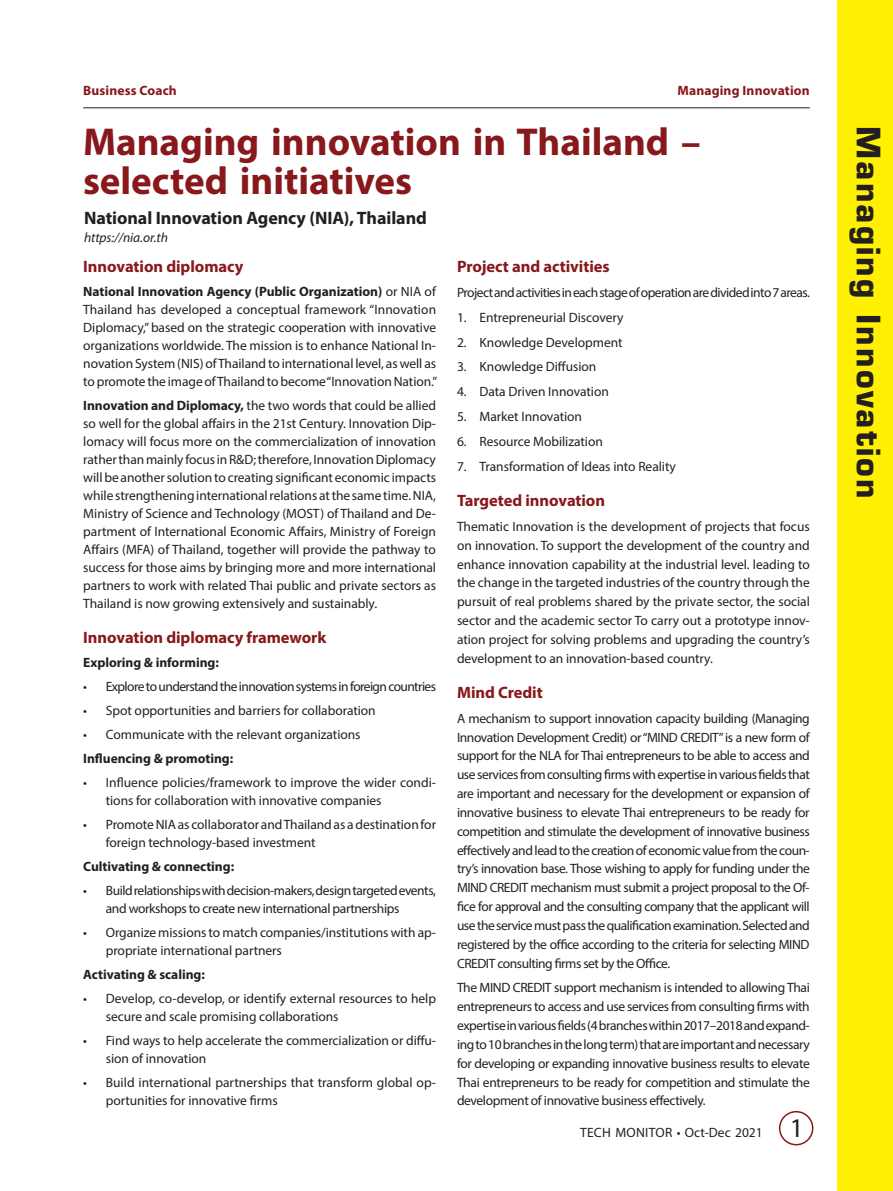
<style>
.page{position:relative;width:893px;height:1191px;background:#fff}
.page>*{position:absolute;margin:0;border:0;box-sizing:border-box;transform-origin:0 0}
.BC_HD{font:700 39px/39px "Myriad Pro";color:#88181b}
.t1{font:700 31.5px "Eurostile";letter-spacing:.07em;color:#231f20}
.BC_HD1{font:700 18px "Myriad Pro";letter-spacing:-.005em;color:#231f20}
.t2{font:700 16.5px "Myriad Pro";letter-spacing:-.005em;color:#88181b}
.TS_BT_p4{font:13.5px/18.8px "Myriad Pro";letter-spacing:-.005em;color:#231f20}
.TS_BT_p4-2{font:13.5px/18px "Myriad Pro";letter-spacing:-.03em;color:#231f20}
.TS_BT_p4-3{font:700 13.5px "Myriad Pro";letter-spacing:-.005em;color:#231f20}
.TS_BT_p4-4{font:13.5px "Myriad Pro";letter-spacing:-.04em;color:#231f20}
.TS_BT_p4-5{font:13.5px "Myriad Pro";letter-spacing:-.045em;color:#231f20}
.t3{font:700 13.5px "Myriad Pro";letter-spacing:.01em;color:#88181b}
.TS_BT_p4-6{font:13.5px "Myriad Pro";letter-spacing:.015em;color:#231f20}
.TS_BT_p4-7{font:italic 13.5px "Myriad Pro";letter-spacing:-.005em;color:#231f20}
.s1{font-weight:700}
.s2{font-size:27px}
</style>
<div class="page">
<div style="left:778px;top:1111px;width:35px;height:34px;border:2px solid #88181b;border-radius:50%"></div>
<div style="left:837px;top:0;width:55px;height:1191px;background:#fff101"></div>
<hr style="left:83px;top:107px;width:726px;height:1px;background:#231f20">
<p class="t3" style="left:83px;top:81px;width:95px">Business Coach</p>
<p class="t3" style="left:677px;top:81px;width:134px">Managing Innovation</p>
<p class="BC_HD" style="left:83px;top:121px;width:619px">Managing innovation in Thailand – selected initiatives</p>
<p class="BC_HD1" style="left:84px;top:206px;width:344px">National Innovation Agency (NIA), Thailand</p>
<p class="TS_BT_p4-7" style="left:84px;top:230px;width:85px">https://nia.or.th</p>
<h1 class="t2" style="left:83px;top:256px;width:162px">Innovation diplomacy</h1>
<p class="TS_BT_p4" style="left:83px;top:282px;width:355px;line-height:18px;text-align:justify"><span class="s1">National Innovation Agency (Public Organization)</span> or NIA of Thailand has developed a conceptual framework “Innovation Diplomacy,” based on the strategic cooperation with innovative organizations worldwide. The mission is to enhance National In&shy;novation System (NIS) of Thailand to international level, as well as to promote the image of Thailand to become “Innovation Nation.”</p>
<p class="TS_BT_p4" style="left:83px;top:396px;width:354px;line-height:18px;text-align:justify"><span class="s1">Innovation and Diplomacy,</span> the two words that could be allied so well for the global affairs in the 21st Century. Innovation Dip&shy;lomacy will focus more on the commercialization of innovation rather than mainly focus in R&amp;D; therefore, Innovation Diplomacy will be another solution to creating significant economic impacts while strengthening international relations at the same time. NIA, Ministry of Science and Technology (MOST) of Thailand and De&shy;partment of International Economic Affairs, Ministry of Foreign Affairs (MFA) of Thailand, together will provide the pathway to success for those aims by bringing more and more international partners to work with related Thai public and private sectors as Thailand is now growing extensively and sustainably.</p>
<h1 class="t2" style="left:83px;top:626px;width:244px">Innovation diplomacy framework</h1>
<p class="TS_BT_p4-3" style="left:83px;top:653px;width:137px">Exploring &amp; informing:</p>
<p class="TS_BT_p4-5" style="left:83px;top:678px;width:354px">• Explore to understand the innovation systems in foreign countries</p>
<p class="TS_BT_p4" style="left:83px;top:701px;width:294px">• Spot opportunities and barriers for collaboration</p>
<p class="TS_BT_p4" style="left:83px;top:725px;width:279px">• Communicate with the relevant organizations</p>
<p class="TS_BT_p4-3" style="left:83px;top:749px;width:151px">Influencing &amp; promoting:</p>
<p class="TS_BT_p4" style="left:106px;top:773px;width:332px;line-height:18px;text-indent:-22px">• Influence policies/framework to improve the wider condi&shy;tions for collaboration with innovative companies</p>
<p class="TS_BT_p4" style="left:106px;top:815px;width:332px;line-height:18px;text-indent:-22px">• Promote NIA as collaborator and Thailand as a destination for foreign technology-based investment</p>
<p class="TS_BT_p4-3" style="left:83px;top:857px;width:152px">Cultivating &amp; connecting:</p>
<p class="TS_BT_p4-2" style="left:106px;top:881px;width:331px;text-indent:-22px">• Build relationships with decision-makers, design targeted events, and workshops to create new international partnerships</p>
<p class="TS_BT_p4" style="left:106px;top:923px;width:332px;line-height:18px;text-indent:-22px">• Organize missions to match companies/institutions with ap&shy;propriate international partners</p>
<p class="TS_BT_p4-3" style="left:83px;top:966px;width:123px">Activating &amp; scaling:</p>
<p class="TS_BT_p4" style="left:106px;top:989px;width:332px;line-height:18px;text-indent:-22px">• Develop, co-develop, or identify external resources to help secure and scale promising collaborations</p>
<p class="TS_BT_p4" style="left:106px;top:1031px;width:332px;line-height:18px;text-indent:-22px">• Find ways to help accelerate the commercialization or diffu&shy;sion of innovation</p>
<p class="TS_BT_p4" style="left:106px;top:1073px;width:332px;line-height:18px;text-indent:-22px">• Build international partnerships that transform global op&shy;portunities for innovative firms</p>
<h1 class="t2" style="left:457px;top:256px;width:154px">Project and activities</h1>
<p class="TS_BT_p4-4" style="left:457px;top:284px;width:354px">Project and activities in each stage of operation are divided into 7 areas.</p>
<p class="TS_BT_p4" style="left:457px;top:308px;width:168px">1. Entrepreneurial Discovery</p>
<p class="TS_BT_p4" style="left:457px;top:332px;width:167px">2. Knowledge Development</p>
<p class="TS_BT_p4" style="left:457px;top:357px;width:141px">3. Knowledge Diffusion</p>
<p class="TS_BT_p4" style="left:457px;top:382px;width:153px">4. Data Driven Innovation</p>
<p class="TS_BT_p4" style="left:457px;top:407px;width:127px">5. Market Innovation</p>
<p class="TS_BT_p4" style="left:457px;top:432px;width:147px">6. Resource Mobilization</p>
<p class="TS_BT_p4" style="left:457px;top:456px;width:220px">7. Transformation of Ideas into Reality</p>
<h1 class="t2" style="left:457px;top:490px;width:150px">Targeted innovation</h1>
<p class="TS_BT_p4" style="left:457px;top:517px;width:354px;text-align:justify">Thematic Innovation is the development of projects that focus on innovation. To support the development of the country and enhance innovation capability at the industrial level. leading to the change in the targeted industries of the country through the pursuit of real problems shared by the private sector, the social sector and the academic sector To carry out a prototype innov&shy;ation project for solving problems and upgrading the country’s development to an innovation-based country.</p>
<h1 class="t2" style="left:457px;top:681px;width:87px">Mind Credit</h1>
<p class="TS_BT_p4" style="left:457px;top:708px;width:354px;text-align:justify">A mechanism to support innovation capacity building (Managing Innovation Development Credit) or “MIND CREDIT” is a new form of support for the NLA for Thai entrepreneurs to be able to access and use services from consulting firms with expertise in various fields that are important and necessary for the development or expansion of innovative business to elevate Thai entrepreneurs to be ready for competition and stimulate the development of innovative business effectively and lead to the creation of economic value from the coun&shy;try’s innovation base. Those wishing to apply for funding under the MIND CREDIT mechanism must submit a project proposal to the Of&shy;fice for approval and the consulting company that the applicant will use the service must pass the qualification examination. Selected and registered by the office according to the criteria for selecting MIND CREDIT consulting firms set by the Office.</p>
<p class="TS_BT_p4" style="left:457px;top:978px;width:354px;text-align:justify">The MIND CREDIT support mechanism is intended to allowing Thai entrepreneurs to access and use services from consulting firms with expertise in various fields (4 branches within 2017–2018 and expand&shy;ing to 10 branches in the long term) that are important and necessary for developing or expanding innovative business results to elevate Thai entrepreneurs to be ready for competition and stimulate the development of innovative business effectively.</p>
<p class="TS_BT_p4-6" style="left:580px;top:1124px;width:225px">TECH MONITOR • Oct-Dec 2021 <span class="s2">1</span></p>
<h2 class="t1" style="left:888px;top:126px;width:374px;rotate:90deg">Managing Innovation</h2>
</div>
